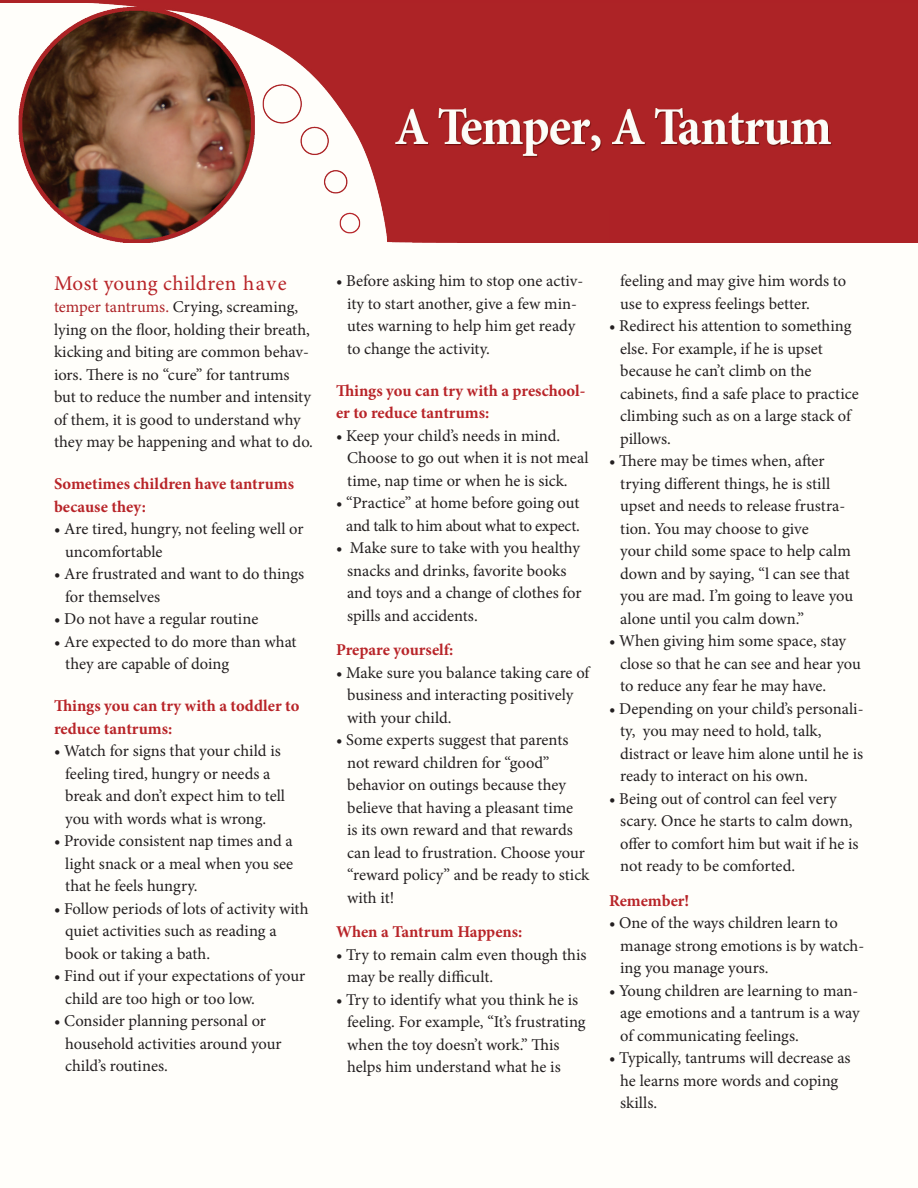
<style>
.page{position:relative;width:918px;height:1188px;background:#fffefa}
.page>*{position:absolute;margin:0;border:0;box-sizing:border-box;transform-origin:0 0}
.t1{font:21px "Minion Pro";letter-spacing:.02em;color:#b82428}
.t2{font:16.5px/22.5px "Minion Pro";letter-spacing:-.005em;color:#231f20}
.t3{font:700 16.5px/22.5px "Minion Pro";color:#b82428}
.s1{color:#ad2226}
</style>
<div class="page">
<img style="left:0;top:2px;width:918px;height:241px">
<hr style="left:0;top:0;width:918px;height:2px;background:#ad2226">
<div style="left:609px;top:210px;width:309px;height:33px;background:#ad2226"></div>
<p class="t1" style="left:54px;top:269px;width:234px">Most young children have</p>
<p class="t2" style="left:54px;top:296px;width:261px"><span class="s1">temper tantrums.</span> Crying, screaming, lying on the floor, holding their breath, kicking and biting are common behav&shy;iors. There is no “cure” for tantrums but to reduce the number and intensity of them, it is good to understand why they may be happening and what to do.</p>
<p class="t3" style="left:54px;top:473px;width:242px">Sometimes children have tantrums because they:</p>
<p class="t2" style="left:54px;top:518px;width:251px">• Are tired, hungry, not feeling well or</p>
<p class="t2" style="left:65px;top:540px;width:99px">uncomfortable</p>
<p class="t2" style="left:54px;top:563px;width:252px">• Are frustrated and want to do things</p>
<p class="t2" style="left:65px;top:585px;width:96px">for themselves</p>
<p class="t2" style="left:54px;top:608px;width:206px">• Do not have a regular routine</p>
<p class="t2" style="left:54px;top:630px;width:244px">• Are expected to do more than what</p>
<p class="t2" style="left:65px;top:653px;width:165px">they are capable of doing</p>
<p class="t3" style="left:54px;top:695px;width:247px">Things you can try with a toddler to reduce tantrums:</p>
<p class="t2" style="left:54px;top:740px;width:228px">• Watch for signs that your child is</p>
<p class="t2" style="left:65px;top:762px;width:207px">feeling tired, hungry or needs a</p>
<p class="t2" style="left:65px;top:785px;width:221px">break and don’t expect him to tell</p>
<p class="t2" style="left:65px;top:807px;width:203px">you with words what is wrong.</p>
<p class="t2" style="left:54px;top:830px;width:240px">• Provide consistent nap times and a</p>
<p class="t2" style="left:65px;top:852px;width:230px">light snack or a meal when you see</p>
<p class="t2" style="left:65px;top:875px;width:134px">that he feels hungry.</p>
<p class="t2" style="left:54px;top:897px;width:256px">• Follow periods of lots of activity with</p>
<p class="t2" style="left:65px;top:920px;width:213px">quiet activities such as reading a</p>
<p class="t2" style="left:65px;top:942px;width:146px">book or taking a bath.</p>
<p class="t2" style="left:54px;top:965px;width:253px">• Find out if your expectations of your</p>
<p class="t2" style="left:65px;top:987px;width:191px">child are too high or too low.</p>
<p class="t2" style="left:54px;top:1010px;width:214px">• Consider planning personal or</p>
<p class="t2" style="left:65px;top:1032px;width:218px">household activities around your</p>
<p class="t2" style="left:65px;top:1055px;width:104px">child’s routines.</p>
<p class="t2" style="left:336px;top:270px;width:249px">• Before asking him to stop one activ-</p>
<p class="t2" style="left:347px;top:293px;width:231px">ity to start another, give a few min-</p>
<p class="t2" style="left:347px;top:315px;width:230px">utes warning to help him get ready</p>
<p class="t2" style="left:347px;top:338px;width:144px">to change the activity.</p>
<p class="t3" style="left:336px;top:379px;width:251px">Things you can try with a preschool&shy;er to reduce tantrums:</p>
<p class="t2" style="left:336px;top:425px;width:226px">• Keep your child’s needs in mind.</p>
<p class="t2" style="left:347px;top:447px;width:243px">Choose to go out when it is not meal</p>
<p class="t2" style="left:347px;top:470px;width:222px">time, nap time or when he is sick.</p>
<p class="t2" style="left:336px;top:492px;width:245px">• “Practice” at home before going out</p>
<p class="t2" style="left:346px;top:515px;width:235px">and talk to him about what to expect.</p>
<p class="t2" style="left:336px;top:537px;width:245px">• Make sure to take with you healthy</p>
<p class="t2" style="left:347px;top:560px;width:221px">snacks and drinks, favorite books</p>
<p class="t2" style="left:347px;top:582px;width:236px">and toys and a change of clothes for</p>
<p class="t2" style="left:347px;top:605px;width:132px">spills and accidents.</p>
<p class="t3" style="left:336px;top:639px;width:119px">Prepare yourself:</p>
<p class="t2" style="left:336px;top:662px;width:255px">• Make sure you balance taking care of</p>
<p class="t2" style="left:347px;top:684px;width:228px">business and interacting positively</p>
<p class="t2" style="left:347px;top:707px;width:106px">with your child.</p>
<p class="t2" style="left:336px;top:729px;width:234px">• Some experts suggest that parents</p>
<p class="t2" style="left:347px;top:752px;width:204px">not reward children for “good”</p>
<p class="t2" style="left:347px;top:774px;width:220px">behavior on outings because they</p>
<p class="t2" style="left:347px;top:797px;width:228px">believe that having a pleasant time</p>
<p class="t2" style="left:347px;top:819px;width:227px">is its own reward and that rewards</p>
<p class="t2" style="left:347px;top:842px;width:239px">can lead to frustration. Choose your</p>
<p class="t2" style="left:347px;top:864px;width:244px">“reward policy” and be ready to stick</p>
<p class="t2" style="left:347px;top:887px;width:49px">with it!</p>
<p class="t3" style="left:336px;top:921px;width:188px">When a Tantrum Happens:</p>
<p class="t2" style="left:336px;top:944px;width:252px">• Try to remain calm even though this</p>
<p class="t2" style="left:347px;top:966px;width:148px">may be really difficult.</p>
<p class="t2" style="left:336px;top:989px;width:244px">• Try to identify what you think he is</p>
<p class="t2" style="left:347px;top:1011px;width:240px">feeling. For example, “It’s frustrating</p>
<p class="t2" style="left:347px;top:1034px;width:214px">when the toy doesn’t work.” This</p>
<p class="t2" style="left:347px;top:1056px;width:215px">helps him understand what he is</p>
<p class="t2" style="left:620px;top:270px;width:227px">feeling and may give him words to</p>
<p class="t2" style="left:620px;top:293px;width:191px">use to express feelings better.</p>
<p class="t2" style="left:609px;top:315px;width:244px">• Redirect his attention to something</p>
<p class="t2" style="left:620px;top:338px;width:204px">else. For example, if he is upset</p>
<p class="t2" style="left:620px;top:360px;width:193px">because he can’t climb on the</p>
<p class="t2" style="left:620px;top:383px;width:240px">cabinets, find a safe place to practice</p>
<p class="t2" style="left:620px;top:405px;width:232px">climbing such as on a large stack of</p>
<p class="t2" style="left:620px;top:428px;width:52px">pillows.</p>
<p class="t2" style="left:609px;top:450px;width:217px">• There may be times when, after</p>
<p class="t2" style="left:620px;top:473px;width:212px">trying different things, he is still</p>
<p class="t2" style="left:620px;top:495px;width:227px">upset and needs to release frustra-</p>
<p class="t2" style="left:620px;top:518px;width:190px">tion. You may choose to give</p>
<p class="t2" style="left:620px;top:540px;width:232px">your child some space to help calm</p>
<p class="t2" style="left:620px;top:563px;width:231px">down and by saying, “l can see that</p>
<p class="t2" style="left:620px;top:585px;width:234px">you are mad. I’m going to leave you</p>
<p class="t2" style="left:620px;top:608px;width:185px">alone until you calm down.”</p>
<p class="t2" style="left:609px;top:630px;width:239px">• When giving him some space, stay</p>
<p class="t2" style="left:620px;top:653px;width:242px">close so that he can see and hear you</p>
<p class="t2" style="left:620px;top:675px;width:208px">to reduce any fear he may have.</p>
<p class="t2" style="left:609px;top:698px;width:256px">• Depending on your child’s personali-</p>
<p class="t2" style="left:620px;top:720px;width:203px">ty, you may need to hold, talk,</p>
<p class="t2" style="left:620px;top:743px;width:244px">distract or leave him alone until he is</p>
<p class="t2" style="left:620px;top:765px;width:189px">ready to interact on his own.</p>
<p class="t2" style="left:609px;top:788px;width:229px">• Being out of control can feel very</p>
<p class="t2" style="left:620px;top:810px;width:234px">scary. Once he starts to calm down,</p>
<p class="t2" style="left:620px;top:833px;width:240px">offer to comfort him but wait if he is</p>
<p class="t2" style="left:620px;top:855px;width:176px">not ready to be comforted.</p>
<p class="t3" style="left:609px;top:889px;width:82px">Remember!</p>
<p class="t2" style="left:609px;top:912px;width:230px">• One of the ways children learn to</p>
<p class="t2" style="left:620px;top:935px;width:246px">manage strong emotions is by watch-</p>
<p class="t2" style="left:620px;top:957px;width:150px">ing you manage yours.</p>
<p class="t2" style="left:609px;top:980px;width:251px">• Young children are learning to man-</p>
<p class="t2" style="left:620px;top:1002px;width:241px">age emotions and a tantrum is a way</p>
<p class="t2" style="left:620px;top:1025px;width:180px">of communicating feelings.</p>
<p class="t2" style="left:609px;top:1047px;width:243px">• Typically, tantrums will decrease as</p>
<p class="t2" style="left:620px;top:1070px;width:220px">he learns more words and coping</p>
<p class="t2" style="left:620px;top:1092px;width:38px">skills.</p>
</div>
